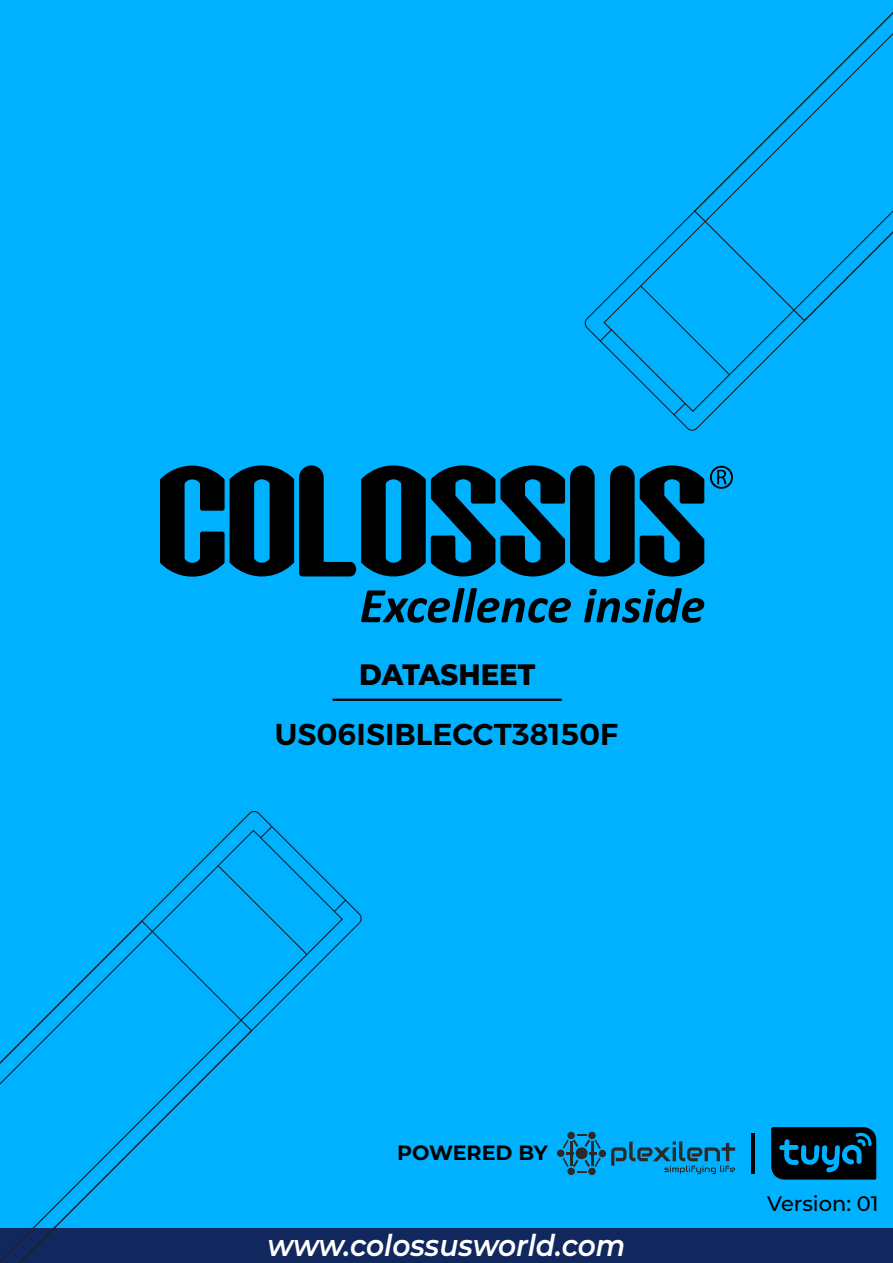
<style>
.page{position:relative;width:893px;height:1263px;background:#00b1ff}
.page>*{position:absolute;margin:0;border:0;box-sizing:border-box;transform-origin:0 0}
.t1{font:italic 600 30px "Montserrat";color:#fff;scale:.93 1}
.t2{font:600 30px "Montserrat";color:#000}
.t3{font:800 29.55px "Montserrat";color:#000;scale:.93 1}
.t4{font:500 21px "Montserrat";color:#000}
.t5{font:700 20.55px "Montserrat";color:#000}
</style>
<div class="page">
<hr style="left:333px;top:699px;width:229px;height:2px;background:#000">
<div style="left:0;top:1228px;width:892px;height:35px;background:#11285e"></div>
<svg style="left:361px;top:588px;width:210px;height:35px"></svg>
<svg style="left:584px;top:588px;width:120px;height:35px"></svg>
<svg style="left:710px;top:466px;width:23px;height:23px"></svg>
<svg style="left:160px;top:465px;width:544px;height:112px"></svg>
<svg style="left:143px;top:829px;width:201px;height:201px"></svg>
<svg style="left:0;top:919px;width:253px;height:344px"></svg>
<svg style="left:259px;top:825px;width:14px;height:14px"></svg>
<svg style="left:333px;top:899px;width:14px;height:14px"></svg>
<svg style="left:217px;top:864px;width:91px;height:92px"></svg>
<svg style="left:603px;top:212px;width:201px;height:201px"></svg>
<svg style="left:693px;top:12px;width:200px;height:310px"></svg>
<svg style="left:599px;top:328px;width:14px;height:15px"></svg>
<svg style="left:672px;top:402px;width:15px;height:14px"></svg>
<svg style="left:639px;top:284px;width:92px;height:92px"></svg>
<svg style="left:611px;top:1141px;width:124px;height:33px"></svg>
<svg style="left:588px;top:1167px;width:8px;height:8px"></svg>
<div style="left:588px;top:1132px;width:8px;height:7px;background:#2b2a29;border-radius:50%"></div>
<div style="left:557px;top:1149px;width:7px;height:8px;background:#2b2a29;border-radius:50%"></div>
<div style="left:599px;top:1150px;width:7px;height:7px;background:#2b2a29;border-radius:50%"></div>
<div style="left:567px;top:1167px;width:8px;height:8px;background:#2b2a29;border-radius:50%"></div>
<svg style="left:562px;top:1134px;width:39px;height:38px"></svg>
<hr style="left:751px;top:1133px;width:3px;height:41px;background:#000">
<svg style="left:771px;top:1127px;width:105px;height:52px"></svg>
<p class="t3" style="left:359px;top:655px;width:191px">DATASHEET</p>
<p class="t2" style="left:275px;top:711px;width:345px">US06ISIBLECCT38150F</p>
<p class="t5" style="left:397px;top:1138px;width:152px">POWERED BY</p>
<p class="t1" style="left:267px;top:1225px;width:386px">www.colossusworld.com</p>
<p class="t4" style="left:767px;top:1189px;width:113px">Version: 01</p>
</div>
